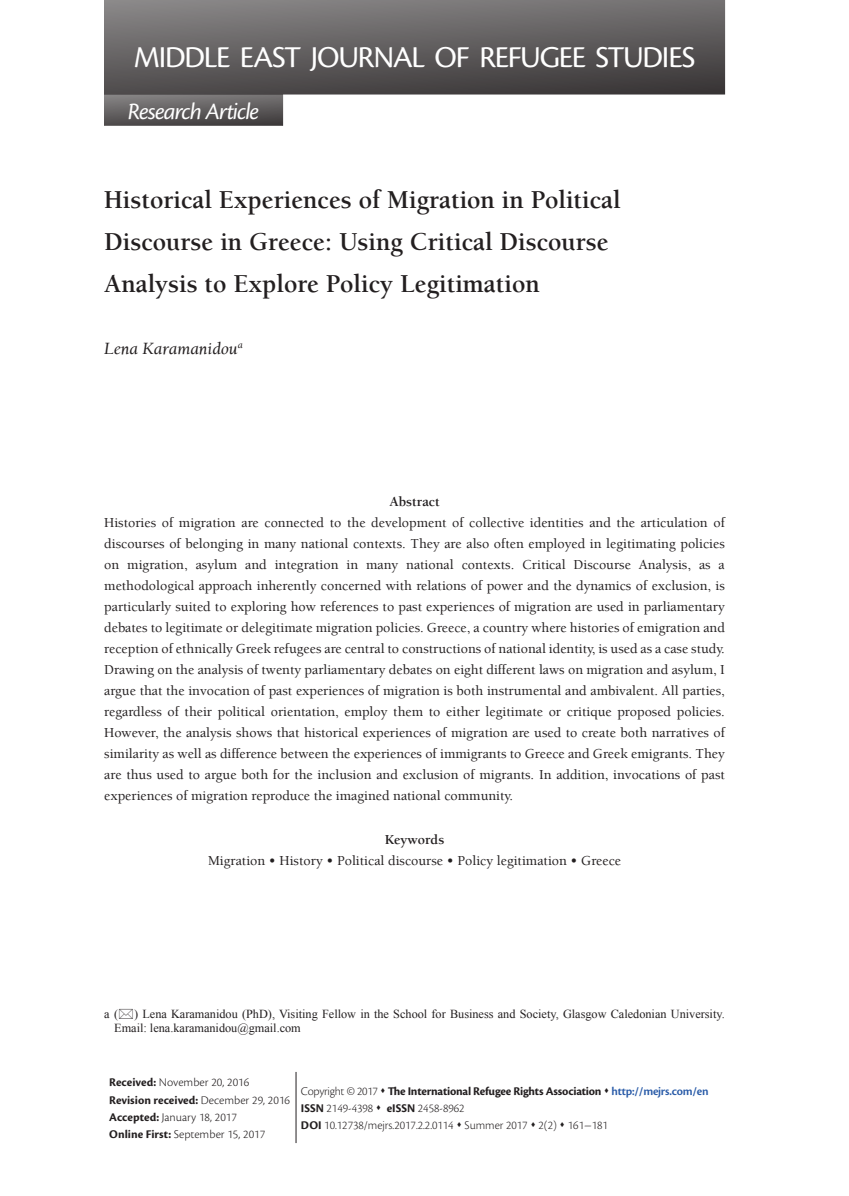
<style>
.page{position:relative;width:849px;height:1196px;background:#fff}
.page>*{position:absolute;margin:0;border:0;box-sizing:border-box;transform-origin:0 0}
.t1{font:31.5px "Cronos Pro";letter-spacing:-.04em;color:#fff}
._01_Makale_Adi_TR_ba{font:700 26.25px/42px "Berkeley Oldstyle";color:#231f20}
.t2{font:italic 24.5px "Cronos Pro";letter-spacing:-.045em;color:#fff}
._02_yazar_adı{font:italic 17.5px "Berkeley Oldstyle";color:#231f20}
._02_öz_metin_ENG{font:500 14px/21px "Berkeley Oldstyle";color:#231f20;text-align:justify}
._04_anahtar_kelimeB{font:500 14px "Berkeley Oldstyle";color:#231f20}
._01_öz_ENG{font:700 14px "Berkeley Oldstyle";color:#231f20}
._03_anahtar_kelimeA{font:700 14px "Berkeley Oldstyle";color:#231f20}
.t3{font:300 12.25px/17.2px "Cronos Pro";color:#231f20}
.t4{font:12.25px/14.7px "Times New Roman";color:#231f20}
.t5{font:12.25px/17.2px "Cronos Pro Lt Capt";color:#231f20}
.t6{font:700 12.25px "Cronos Pro";color:#231f20}
.s1{font-family:"Cronos Pro";font-weight:700}
.s2{font-family:"Cronos Pro Lt Capt";font-weight:400}
.s3{font-weight:700}
.s4{font-weight:600;color:#295ba8}
</style>
<div class="page">
<div style="left:104px;top:95px;width:178px;height:30px;background:linear-gradient(to bottom,#7f7c7d,#474344)"></div>
<div style="left:104px;top:94px;width:179px;height:32px;border:1px solid #231f20"></div>
<hr style="left:295px;top:1071px;width:1px;height:72px;background:#231f20">
<div style="left:104px;top:0;width:620px;height:94px;background:linear-gradient(to bottom,#807e7e,#434040)"></div>
<div style="left:104px;top:0;width:620px;height:94px;border:1px solid #231f20"></div>
<h1 class="t1" style="left:134px;top:39px;width:563px">MIDDLE EAST JOURNAL OF REFUGEE STUDIES</h1>
<h3 class="t2" style="left:128px;top:98px;width:133px">Research Article</h3>
<p class="_01_Makale_Adi_TR_ba" style="left:104px;top:178px;width:518px">Historical Experiences of Migration in Political<br>Discourse in Greece: Using Critical Discourse<br>Analysis to Explore Policy Legitimation</p>
<p class="_02_yazar_adı" style="left:104px;top:338px;width:140px">Lena Karamanidou<sup>a</sup></p>
<p class="_01_öz_ENG" style="left:389px;top:493px;width:52px">Abstract</p>
<p class="_02_öz_metin_ENG" style="left:104px;top:511px;width:622px">Histories of migration are connected to the development of collective identities and the articulation of discourses of belonging in many national contexts. They are also often employed in legitimating policies on migration, asylum and integration in many national contexts. Critical Discourse Analysis, as a methodological approach inherently concerned with relations of power and the dynamics of exclusion, is particularly suited to exploring how references to past experiences of migration are used in parliamentary debates to legitimate or delegitimate migration policies. Greece, a country where histories of emigration and reception of ethnically Greek refugees are central to constructions of national identity, is used as a case study.<br>Drawing on the analysis of twenty parliamentary debates on eight different laws on migration and asylum, I argue that the invocation of past experiences of migration is both instrumental and ambivalent. All parties, regardless of their political orientation, employ them to either legitimate or critique proposed policies.<br>However, the analysis shows that historical experiences of migration are used to create both narratives of similarity as well as difference between the experiences of immigrants to Greece and Greek emigrants. They are thus used to argue both for the inclusion and exclusion of migrants. In addition, invocations of past experiences of migration reproduce the imagined national community.</p>
<p class="_03_anahtar_kelimeA" style="left:384px;top:831px;width:61px">Keywords</p>
<p class="_04_anahtar_kelimeB" style="left:208px;top:852px;width:414px">Migration • History • Political discourse • Policy legitimation • Greece</p>
<p class="t4" style="left:104px;top:1005px;width:16px">a (</p>
<p class="t4" style="left:114px;top:1005px;width:612px;text-indent:20px">) Lena Karamanidou (PhD), Visiting Fellow in the School for Business and Society, Glasgow Caledonian University.<br>Email: lena.karamanidou@gmail.com</p>
<p class="t5" style="left:109px;top:1074px;width:141px"><span class="s1">Received:</span> November 20, 2016</p>
<p class="t6" style="left:109px;top:1092px;width:182px">Revision received: <span class="s2">December 29, 2016</span></p>
<p class="t5" style="left:109px;top:1108px;width:157px"><span class="s1">Accepted:</span> January 18, 2017<br><span class="s1">Online First:</span> September 15, 2017</p>
<p class="t3" style="left:301px;top:1082px;width:409px">Copyright © 2017 ▲ <span class="s3">The International Refugee Rights Association</span> ▲ <span class="s4">http://mejrs.com/en<br></span><span class="s3">ISSN</span> 2149-4398 ▲ <span class="s3">eISSN</span> 2458-8962<br><span class="s3">DOI</span> 10.12738/mejrs.2017.2.2.0114 ▲ Summer 2017 ▲ 2(2) ▲ 161-181</p>
</div>
